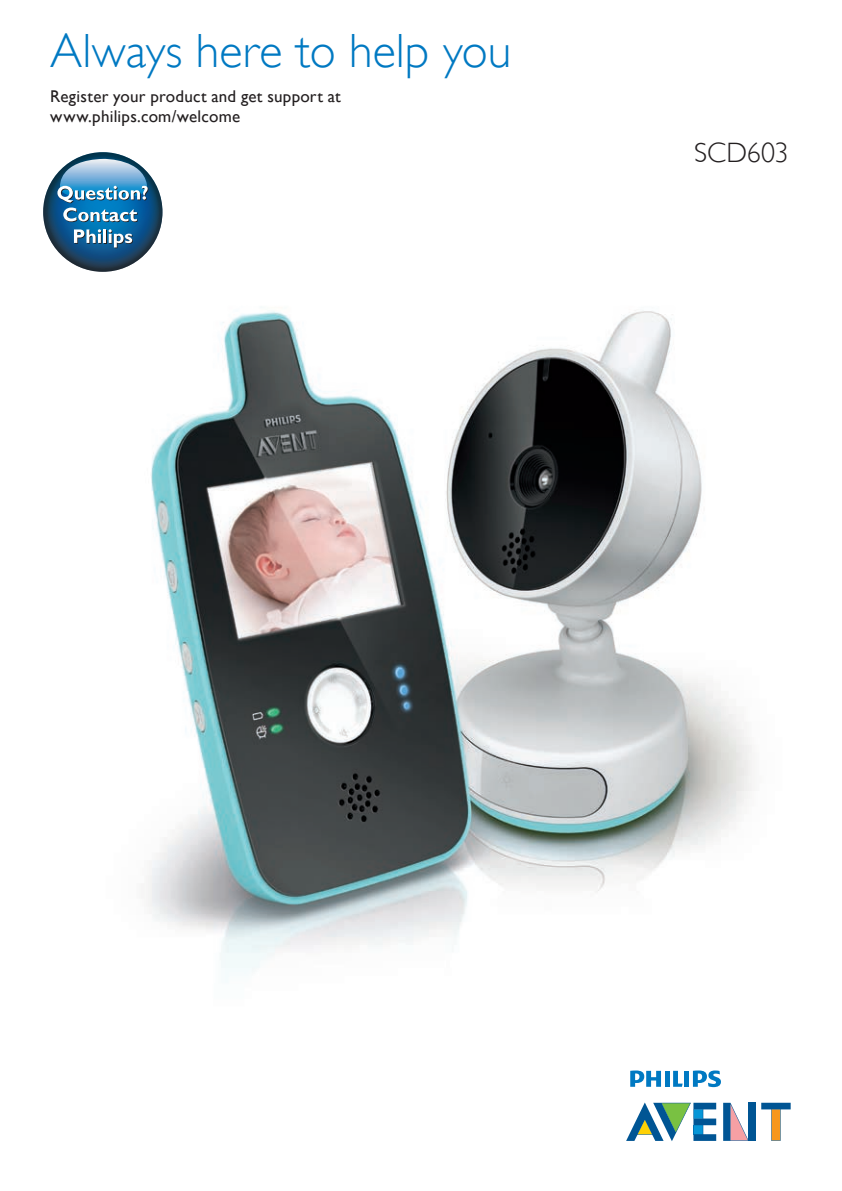
<style>
.page{position:relative;width:842px;height:1191px;background:#fff}
.page>*{position:absolute;margin:0;border:0;box-sizing:border-box;transform-origin:0 0}
.t1{font:48px "Gill Sans Alt One WGL Light";color:#0079c2}
.t2{font:28px "Gill Sans Alt One WGL Light";letter-spacing:-.005em;color:#231f20}
.t3{font:17px/20px "Gill Sans Alt One WGL";letter-spacing:.015em;color:#231f20}
</style>
<div class="page">
<svg style="left:43px;top:152px;width:120px;height:120px"></svg>
<svg style="left:673px;top:1070px;width:10px;height:16px"></svg>
<hr style="left:665px;top:1070px;width:4px;height:16px;background:#0079c2">
<div style="left:684px;top:1070px;width:5px;height:16px;background:#0079c2"></div>
<svg style="left:693px;top:1070px;width:28px;height:17px"></svg>
<svg style="left:630px;top:1070px;width:31px;height:16px"></svg>
<svg style="left:723px;top:1102px;width:26px;height:38px"></svg>
<svg style="left:761px;top:1102px;width:30px;height:38px"></svg>
<div style="left:749px;top:1102px;width:7px;height:38px;background:#005594"></div>
<svg style="left:626px;top:1102px;width:90px;height:39px"></svg>
<img style="left:148px;top:311px;width:604px;height:671px">
<h1 class="t1" style="left:50px;top:20px;width:462px">Always here to help you</h1>
<p class="t3" style="left:50px;top:86px;width:292px">Register your product and get support at www.philips.com/welcome</p>
<h2 class="t2" style="left:694px;top:134px;width:96px">SCD603</h2>
</div>
